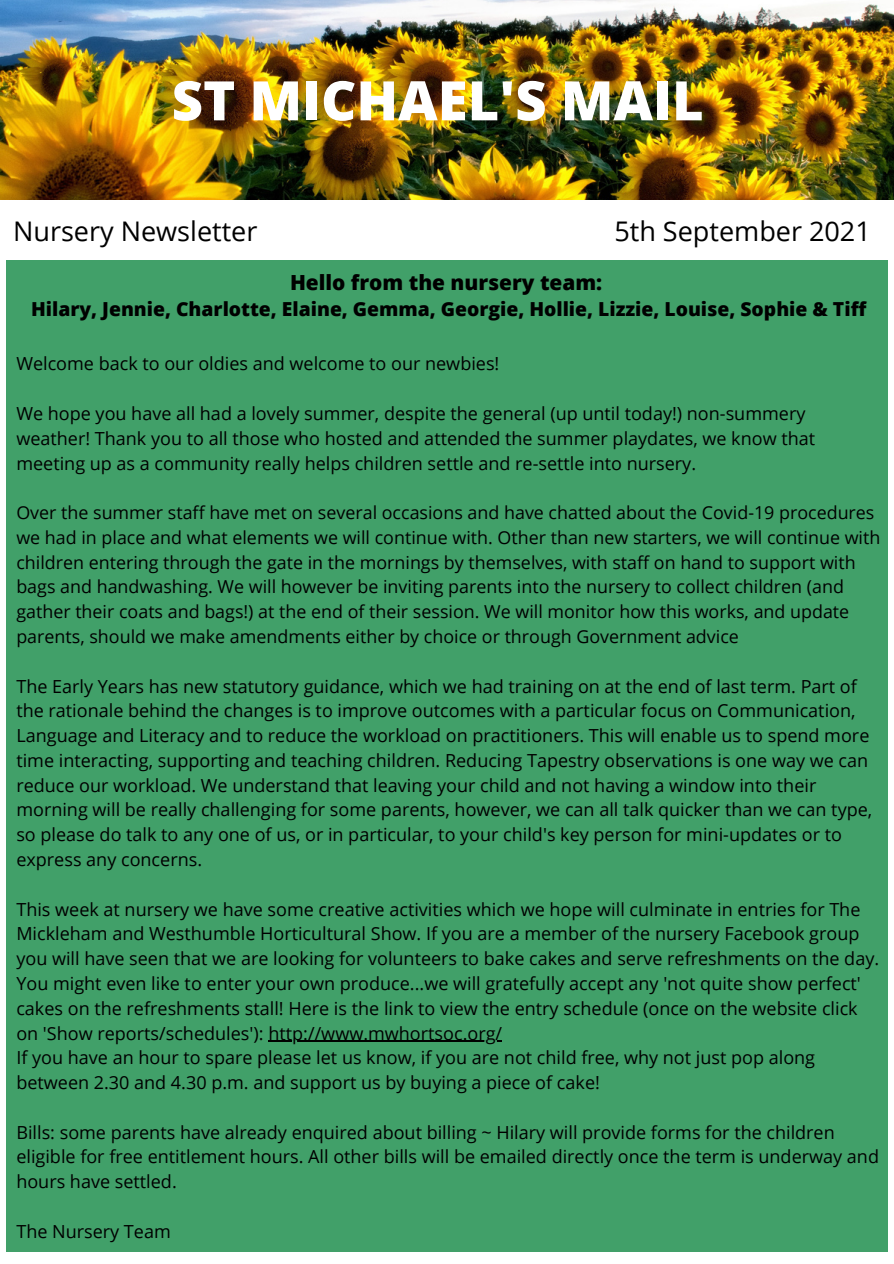
<style>
.page{position:relative;width:894px;height:1264px;background:#fff}
.page>*{position:absolute;margin:0;border:0;box-sizing:border-box;transform-origin:0 0}
.t1{font:800 54.45px "Open Sans";color:#fff}
.t2{font:27px "Open Sans";color:#000}
.t3{font:800 20.85px "Open Sans";color:#000}
.t4{font:800 19.35px "Open Sans";color:#000}
.t5{font:18px/24.8px "Open Sans";color:#000}
.t6{font:17.85px/24.8px "Open Sans";color:#000}
</style>
<div class="page">
<div style="left:7px;top:260px;width:880px;height:991px;background:#41a069"></div>
<hr style="left:268px;top:1040px;width:234px;height:1px;background:#000">
<img style="left:0;top:0;width:893px;height:199px">
<p class="t1" style="left:172px;top:62px;width:533px">ST MICHAEL'S MAIL</p>
<p class="t2" style="left:13px;top:212px;width:246px">Nursery Newsletter</p>
<p class="t2" style="left:614px;top:212px;width:258px">5th September 2021</p>
<p class="t3" style="left:290px;top:268px;width:314px">Hello from the nursery team:</p>
<p class="t4" style="left:31px;top:295px;width:836px">Hilary, Jennie, Charlotte, Elaine, Gemma, Georgie, Hollie, Lizzie, Louise, Sophie &amp; Tiff</p>
<p class="t5" style="left:16px;top:351px;width:484px">Welcome back to our oldies and welcome to our newbies!</p>
<p class="t5" style="left:16px;top:400px;width:800px">We hope you have all had a lovely summer, despite the general (up until today!) non-summery weather! Thank you to all those who hosted and attended the summer playdates, we know that meeting up as a community really helps children settle and re-settle into nursery.</p>
<p class="t6" style="left:16px;top:500px;width:865px">Over the summer staff have met on several occasions and have chatted about the Covid-19 procedures we had in place and what elements we will continue with. Other than new starters, we will continue with children entering through the gate in the mornings by themselves, with staff on hand to support with bags and handwashing. We will however be inviting parents into the nursery to collect children (and gather their coats and bags!) at the end of their session. We will monitor how this works, and update parents, should we make amendments either by choice or through Government advice</p>
<p class="t5" style="left:16px;top:673px;width:857px">The Early Years has new statutory guidance, which we had training on at the end of last term. Part of the rationale behind the changes is to improve outcomes with a particular focus on Communication, Language and Literacy and to reduce the workload on practitioners. This will enable us to spend more time interacting, supporting and teaching children. Reducing Tapestry observations is one way we can reduce our workload. We understand that leaving your child and not having a window into their morning will be really challenging for some parents, however, we can all talk quicker than we can type, so please do talk to any one of us, or in particular, to your child's key person for mini-updates or to express any concerns.</p>
<p class="t5" style="left:16px;top:896px;width:864px">This week at nursery we have some creative activities which we hope will culminate in entries for The Mickleham and Westhumble Horticultural Show. If you are a member of the nursery Facebook group you will have seen that we are looking for volunteers to bake cakes and serve refreshments on the day.<br>You might even like to enter your own produce...we will gratefully accept any 'not quite show perfect' cakes on the refreshments stall! Here is the link to view the entry schedule (once on the website click on 'Show reports/schedules'): http://www.mwhortsoc.org/</p>
<p class="t5" style="left:16px;top:1044px;width:800px">If you have an hour to spare please let us know, if you are not child free, why not just pop along between 2.30 and 4.30 p.m. and support us by buying a piece of cake!</p>
<p class="t5" style="left:16px;top:1119px;width:863px">Bills: some parents have already enquired about billing ~ Hilary will provide forms for the children eligible for free entitlement hours. All other bills will be emailed directly once the term is underway and hours have settled.</p>
<p class="t5" style="left:16px;top:1218px;width:156px">The Nursery Team</p>
</div>
